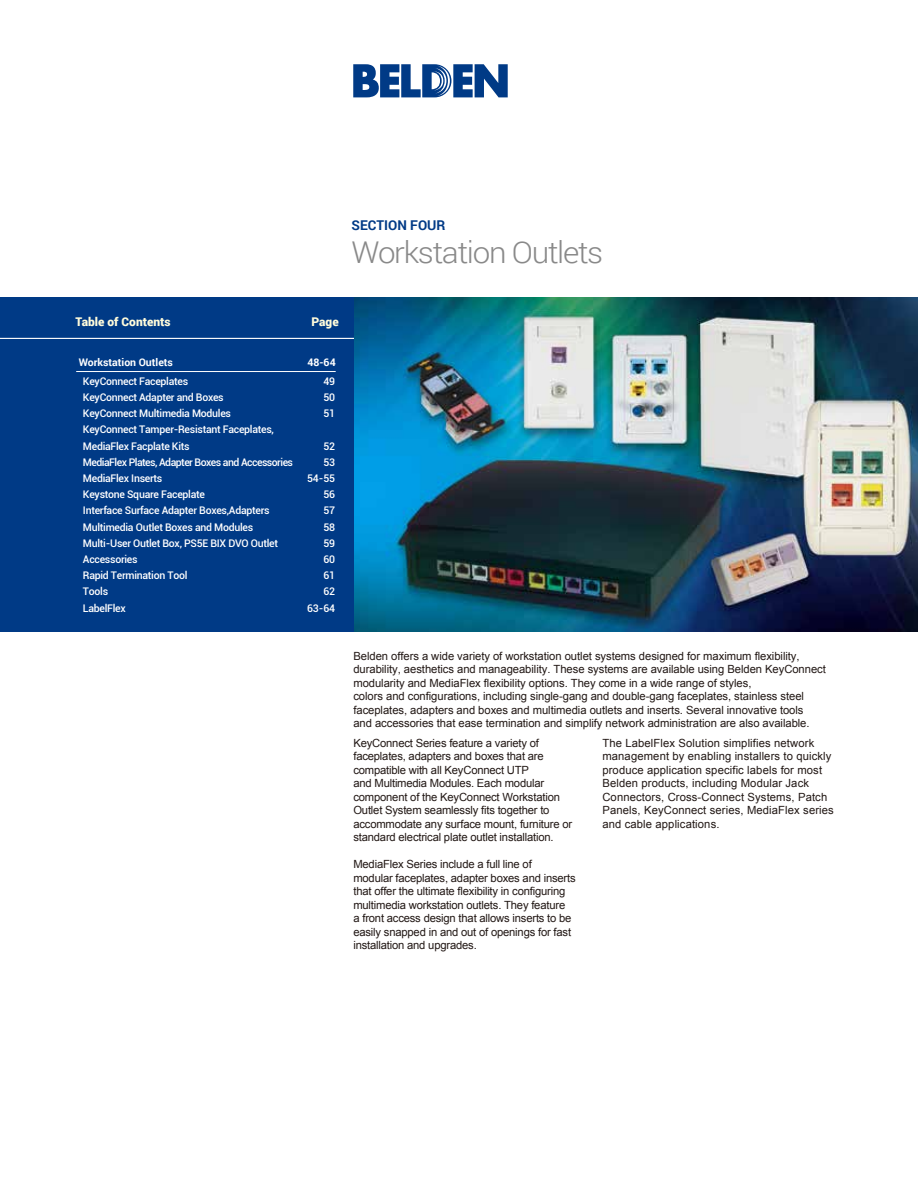
<style>
.page{position:relative;width:918px;height:1188px;background:#fff}
.page>*{position:absolute;margin:0;border:0;box-sizing:border-box;transform-origin:0 0}
.t1{font:300 30px "Roboto";letter-spacing:-.04em;color:#898989;scale:1.05 1}
.t2{font:700 13.5px "Roboto";color:#003a86}
.t3{font:900 12px "Roboto";color:#fffcdb}
.t4{font:11.25px/13.5px "Arial";letter-spacing:-.005em;color:#221815}
.t5{font:500 10.5px/16.2px "Roboto";letter-spacing:-.025em;color:#fff}
.t6{font:700 10.5px "Roboto";color:#fff}
</style>
<div class="page">
<svg style="left:353px;top:64px;width:155px;height:33px"></svg>
<img style="left:353px;top:297px;width:565px;height:335px">
<div style="left:0;top:297px;width:353px;height:335px;background:#003a86"></div>
<hr style="left:76px;top:371px;width:260px;height:1px;background:#fff">
<hr style="left:0;top:338px;width:354px;height:1px;background:#fff">
<p class="t2" style="left:352px;top:216px;width:95px">SECTION FOUR</p>
<h1 class="t1" style="left:352px;top:232px;width:241px">Workstation Outlets</h1>
<p class="t3" style="left:75px;top:313px;width:97px">Table of Contents</p>
<p class="t3" style="left:311px;top:313px;width:29px">Page</p>
<p class="t6" style="left:79px;top:355px;width:96px">Workstation Outlets</p>
<p class="t6" style="left:307px;top:355px;width:30px">48-64</p>
<p class="t5" style="left:83px;top:372px;width:212px">KeyConnect Faceplates<br>KeyConnect Adapter and Boxes<br>KeyConnect Multimedia Modules<br>KeyConnect Tamper-Resistant Faceplates,<br>MediaFlex Facplate Kits<br>MediaFlex Plates, Adapter Boxes and Accessories<br>MediaFlex Inserts<br>Keystone Square Faceplate<br>Interface Surface Adapter Boxes,Adapters<br>Multimedia Outlet Boxes and Modules<br>Multi-User Outlet Box, PS5E BIX DVO Outlet<br>Accessories<br>Rapid Termination Tool<br>Tools<br>LabelFlex</p>
<p class="t5" style="left:323px;top:372px;width:13px;text-align:justify">49<br>50<br>51</p>
<p class="t5" style="left:307px;top:437px;width:29px;text-align:right">52<br>53<br>54-55<br>56<br>57<br>58<br>59<br>60<br>61<br>62<br>63-64</p>
<p class="t4" style="left:353px;top:649px;width:474px">Belden offers a wide variety of workstation outlet systems designed for maximum flexibility, durability, aesthetics and manageability. These systems are available using Belden KeyConnect modularity and MediaFlex flexibility options. They come in a wide range of styles,<br>colors and configurations, including single-gang and double-gang faceplates, stainless steel faceplates, adapters and boxes and multimedia outlets and inserts. Several innovative tools<br>and accessories that ease termination and simplify network administration are also available.</p>
<p class="t4" style="left:353px;top:736px;width:220px">KeyConnect Series feature a variety of faceplates, adapters and boxes that are compatible with all KeyConnect UTP<br>and Multimedia Modules. Each modular component of the KeyConnect Workstation Outlet System seamlessly fits together to accommodate any surface mount, furniture or standard electrical plate outlet installation.</p>
<p class="t4" style="left:353px;top:858px;width:224px">MediaFlex Series include a full line of<br>modular faceplates, adapter boxes and inserts that offer the ultimate flexibility in configuring multimedia workstation outlets. They feature<br>a front access design that allows inserts to be easily snapped in and out of openings for fast installation and upgrades.</p>
<p class="t4" style="left:602px;top:736px;width:233px">The LabelFlex Solution simplifies network management by enabling installers to quickly produce application specific labels for most Belden products, including Modular Jack Connectors, Cross-Connect Systems, Patch Panels, KeyConnect series, MediaFlex series and cable applications.</p>
</div>
